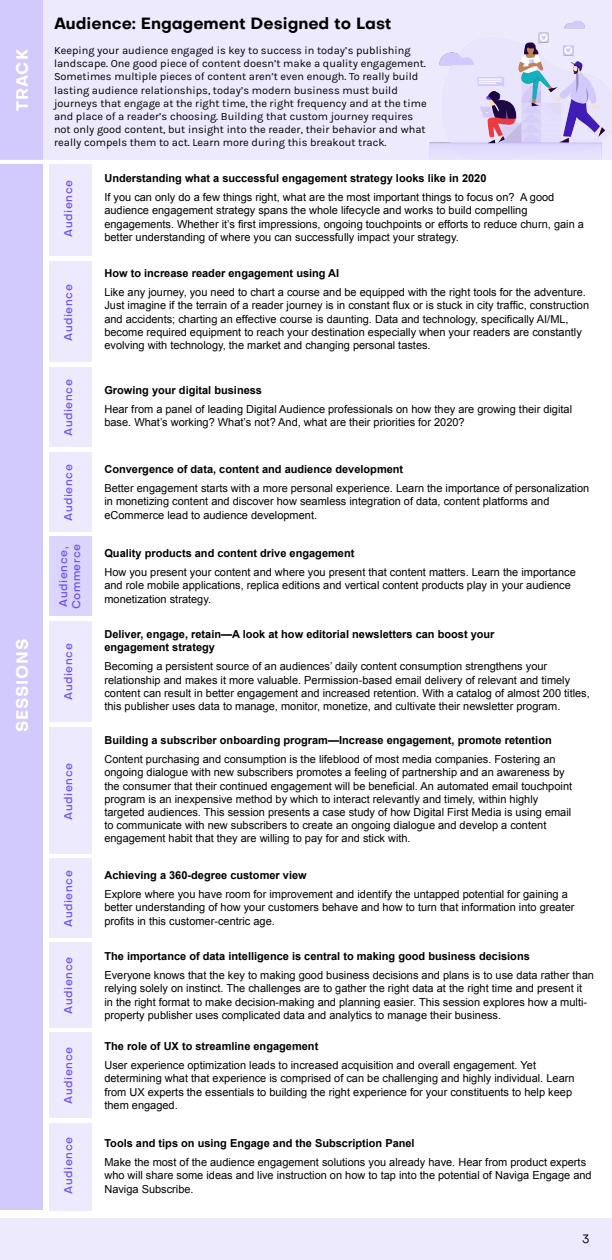
<style>
.page{position:relative;width:612px;height:1260px;background:#fff}
.page>*{position:absolute;margin:0;border:0;box-sizing:border-box;transform-origin:0 0}
.t1{font:700 16px "Objectivity";color:#000}
.t2{font:700 16px "Objectivity";letter-spacing:.05em;color:#fff}
.t3{font:12px "Objectivity";color:#000}
.t4{font:11px/13.2px "Arial";color:#000}
.t5{font:700 11px/13.2px "Arial";color:#000}
.t6{font:11px/13.2px "Karla";color:#000}
.t7{font:500 11px "Objectivity";letter-spacing:.05em;color:#6950f6}
</style>
<div class="page">
<div style="left:0;top:0;width:612px;height:161px;background:#edeafd"></div>
<div style="left:0;top:0;width:42px;height:1210px;background:#d2cafc"></div>
<hr style="left:0;top:160px;width:612px;height:4px;background:#fff">
<div style="left:49px;top:164px;width:42px;height:91px;background:#edeafd"></div>
<div style="left:49px;top:261px;width:42px;height:100px;background:#edeafd"></div>
<div style="left:49px;top:368px;width:42px;height:79px;background:#edeafd"></div>
<div style="left:49px;top:453px;width:42px;height:79px;background:#edeafd"></div>
<div style="left:49px;top:537px;width:42px;height:79px;background:#dbd4fc"></div>
<div style="left:49px;top:621px;width:42px;height:100px;background:#edeafd"></div>
<div style="left:49px;top:727px;width:42px;height:127px;background:#edeafd"></div>
<div style="left:49px;top:859px;width:42px;height:79px;background:#edeafd"></div>
<div style="left:49px;top:943px;width:42px;height:85px;background:#edeafd"></div>
<div style="left:49px;top:1033px;width:42px;height:85px;background:#edeafd"></div>
<div style="left:49px;top:1123px;width:42px;height:87px;background:#edeafd"></div>
<img style="left:429px;top:21px;width:177px;height:139px">
<div style="left:0;top:1218px;width:612px;height:42px;background:#edeafd"></div>
<h1 class="t2" style="left:11px;top:111px;width:63px;rotate:-90deg">TRACK</h1>
<h1 class="t2" style="left:11px;top:732px;width:95px;rotate:-90deg">SESSIONS</h1>
<h1 class="t1" style="left:54px;top:11px;width:339px">Audience: Engagement Designed to Last</h1>
<p class="t6" style="left:54px;top:44px;width:374px">Keeping your audience engaged is key to success in today’s publishing landscape. One good piece of content doesn’t make a quality engagement.<br>Sometimes multiple pieces of content aren’t even enough. To really build lasting audience relationships, today’s modern business must build journeys that engage at the right time, the right frequency and at the time and place of a reader’s choosing. Building that custom journey requires not only good content, but insight into the reader, their behavior and what really compels them to act. Learn more during this breakout track.</p>
<p class="t7" style="left:61px;top:237px;width:58px;rotate:-90deg">Audience</p>
<p class="t7" style="left:61px;top:341px;width:58px;rotate:-90deg">Audience</p>
<p class="t7" style="left:61px;top:436px;width:58px;rotate:-90deg">Audience</p>
<p class="t7" style="left:61px;top:521px;width:58px;rotate:-90deg">Audience</p>
<p class="t7" style="left:69px;top:609px;width:67px;rotate:-90deg">Commerce</p>
<p class="t7" style="left:56px;top:607px;width:61px;rotate:-90deg">Audience,</p>
<p class="t7" style="left:61px;top:700px;width:58px;rotate:-90deg">Audience</p>
<p class="t7" style="left:61px;top:820px;width:58px;rotate:-90deg">Audience</p>
<p class="t7" style="left:61px;top:927px;width:58px;rotate:-90deg">Audience</p>
<p class="t7" style="left:61px;top:1014px;width:58px;rotate:-90deg">Audience</p>
<p class="t7" style="left:61px;top:1104px;width:58px;rotate:-90deg">Audience</p>
<p class="t7" style="left:61px;top:1194px;width:58px;rotate:-90deg">Audience</p>
<p class="t5" style="left:104px;top:172px;width:384px">Understanding what a successful engagement strategy looks like in 2020</p>
<p class="t4" style="left:104px;top:191px;width:481px">If you can only do a few things right, what are the most important things to focus on? A good audience engagement strategy spans the whole lifecycle and works to build compelling engagements. Whether it’s first impressions, ongoing touchpoints or efforts to reduce churn, gain a better understanding of where you can successfully impact your strategy.</p>
<p class="t5" style="left:104px;top:267px;width:236px">How to increase reader engagement using AI</p>
<p class="t4" style="left:104px;top:286px;width:486px">Like any journey, you need to chart a course and be equipped with the right tools for the adventure.<br>Just imagine if the terrain of a reader journey is in constant flux or is stuck in city traffic, construction and accidents; charting an effective course is daunting. Data and technology, specifically AI/ML, become required equipment to reach your destination especially when your readers are constantly evolving with technology, the market and changing personal tastes.</p>
<p class="t5" style="left:104px;top:384px;width:159px">Growing your digital business</p>
<p class="t4" style="left:104px;top:403px;width:469px">Hear from a panel of leading Digital Audience professionals on how they are growing their digital base. What’s working? What’s not? And, what are their priorities for 2020?</p>
<p class="t5" style="left:104px;top:463px;width:300px">Convergence of data, content and audience development</p>
<p class="t4" style="left:104px;top:482px;width:486px">Better engagement starts with a more personal experience. Learn the importance of personalization in monetizing content and discover how seamless integration of data, content platforms and</p>
<p class="t4" style="left:104px;top:508px;width:214px">eCommerce lead to audience development.</p>
<p class="t5" style="left:104px;top:547px;width:251px">Quality products and content drive engagement</p>
<p class="t4" style="left:104px;top:566px;width:473px">How you present your content and where you present that content matters. Learn the importance and role mobile applications, replica editions and vertical content products play in your audience</p>
<p class="t4" style="left:104px;top:592px;width:108px">monetization strategy.</p>
<p class="t5" style="left:104px;top:628px;width:392px">Deliver, engage, retain—A look at how editorial newsletters can boost your engagement strategy</p>
<p class="t4" style="left:104px;top:660px;width:487px">Becoming a persistent source of an audiences’ daily content consumption strengthens your relationship and makes it more valuable. Permission-based email delivery of relevant and timely content can result in better engagement and increased retention. With a catalog of almost 200 titles, this publisher uses data to manage, monitor, monetize, and cultivate their newsletter program.</p>
<p class="t5" style="left:104px;top:734px;width:449px">Building a subscriber onboarding program—Increase engagement, promote retention</p>
<p class="t4" style="left:104px;top:753px;width:469px">Content purchasing and consumption is the lifeblood of most media companies. Fostering an ongoing dialogue with new subscribers promotes a feeling of partnership and an awareness by the consumer that their continued engagement will be beneficial. An automated email touchpoint program is an inexpensive method by which to interact relevantly and timely, within highly targeted audiences. This session presents a case study of how Digital First Media is using email to communicate with new subscribers to create an ongoing dialogue and develop a content engagement habit that they are willing to pay for and stick with.</p>
<p class="t5" style="left:104px;top:869px;width:204px">Achieving a 360-degree customer view</p>
<p class="t4" style="left:104px;top:888px;width:472px">Explore where you have room for improvement and identify the untapped potential for gaining a better understanding of how your customers behave and how to turn that information into greater</p>
<p class="t4" style="left:104px;top:914px;width:172px">profits in this customer-centric age.</p>
<p class="t5" style="left:104px;top:950px;width:427px">The importance of data intelligence is central to making good business decisions</p>
<p class="t4" style="left:104px;top:969px;width:491px">Everyone knows that the key to making good business decisions and plans is to use data rather than relying solely on instinct. The challenges are to gather the right data at the right time and present it<br>in the right format to make decision-making and planning easier. This session explores how a multi&shy;property publisher uses complicated data and analytics to manage their business.</p>
<p class="t5" style="left:104px;top:1040px;width:215px">The role of UX to streamline engagement</p>
<p class="t4" style="left:104px;top:1059px;width:472px">User experience optimization leads to increased acquisition and overall engagement. Yet determining what that experience is comprised of can be challenging and highly individual. Learn from UX experts the essentials to building the right experience for your constituents to help keep them engaged.</p>
<p class="t5" style="left:104px;top:1137px;width:312px">Tools and tips on using Engage and the Subscription Panel</p>
<p class="t4" style="left:104px;top:1156px;width:489px">Make the most of the audience engagement solutions you already have. Hear from product experts who will share some ideas and live instruction on how to tap into the potential of Naviga Engage and</p>
<p class="t4" style="left:104px;top:1182px;width:91px">Naviga Subscribe.</p>
<p class="t3" style="left:582px;top:1231px;width:9px">3</p>
</div>
